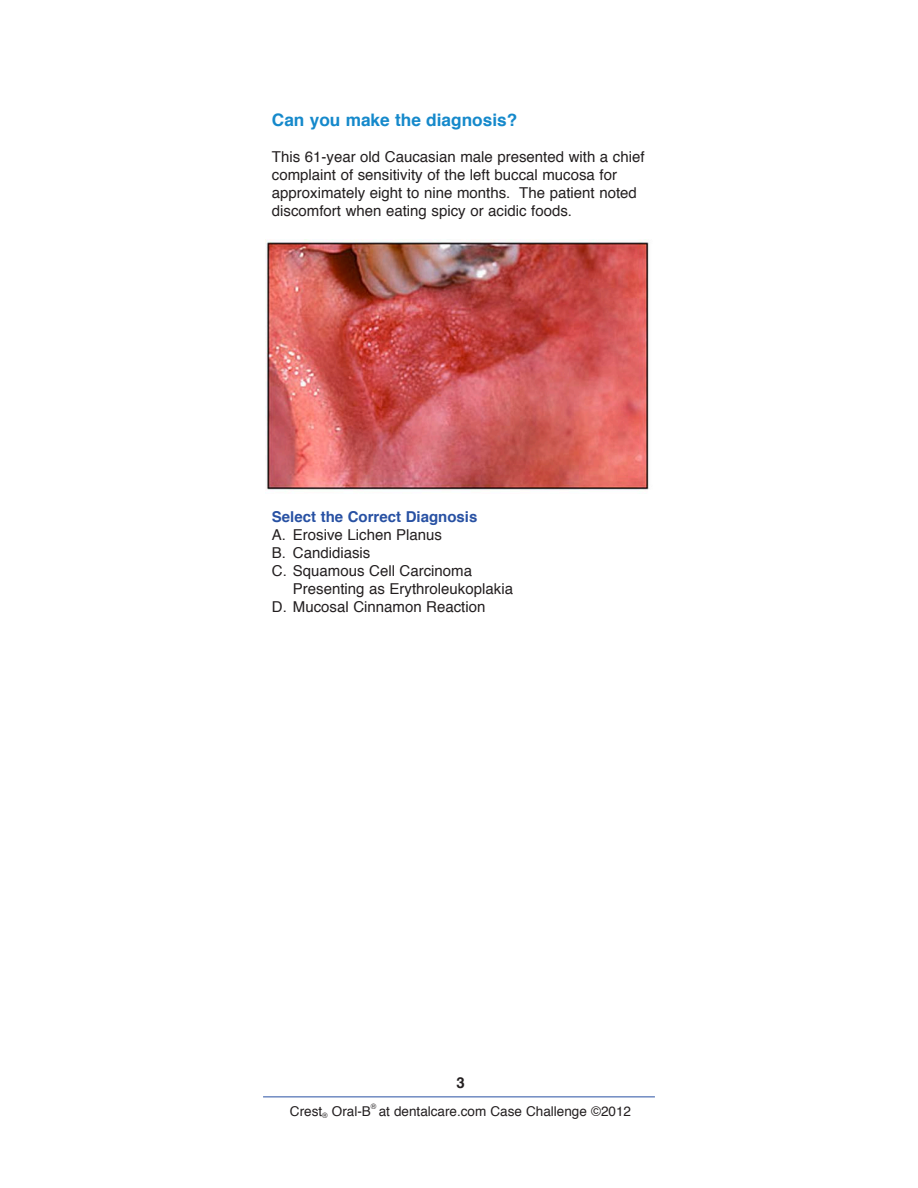
<style>
.page{position:relative;width:918px;height:1188px;background:#fff}
.page>*{position:absolute;margin:0;border:0;box-sizing:border-box;transform-origin:0 0}
.Main_Body{font:700 17.25px "Helvetica";color:#1589cb}
.Main_Body-2{font:15px/18px "Helvetica";color:#231f20}
.bullets{font:15px/18px "Helvetica";color:#231f20}
.Subhead{font:700 15px "Helvetica";color:#2851a3}
.t1{font:700 15px "Helvetica";color:#231f20}
.t2{font:13.5px "Helvetica";color:#231f20}
.t3{font:7.5px "Helvetica";color:#231f20}
</style>
<div class="page">
<hr style="left:263px;top:1096px;width:392px;height:1px;background:#2851a3">
<img style="left:265px;top:240px;width:384px;height:252px">
<p class="Main_Body" style="left:272px;top:106px;width:247px">Can you make the diagnosis?</p>
<p class="Main_Body-2" style="left:272px;top:148px;width:374px">This 61-year old Caucasian male presented with a chief complaint of sensitivity of the left buccal mucosa for approximately eight to nine months. The patient noted discomfort when eating spicy or acidic foods.</p>
<p class="Subhead" style="left:272px;top:505px;width:207px">Select the Correct Diagnosis</p>
<p class="bullets" style="left:272px;top:526px;width:172px">A. Erosive Lichen Planus</p>
<p class="bullets" style="left:272px;top:544px;width:100px">B. Candidiasis</p>
<p class="bullets" style="left:293px;top:562px;width:222px;text-indent:-21px">C. Squamous Cell Carcinoma<br>Presenting as Erythroleukoplakia</p>
<p class="bullets" style="left:272px;top:598px;width:215px">D. Mucosal Cinnamon Reaction</p>
<p class="t1" style="left:456px;top:1070px;width:10px">3</p>
<p class="t3" style="left:371px;top:1100px;width:7px">®</p>
<p class="t2" style="left:290px;top:1101px;width:82px">Crest<sub>®</sub> Oral-B</p>
<p class="t2" style="left:379px;top:1101px;width:254px">at dentalcare.com Case Challenge ©2012</p>
</div>
